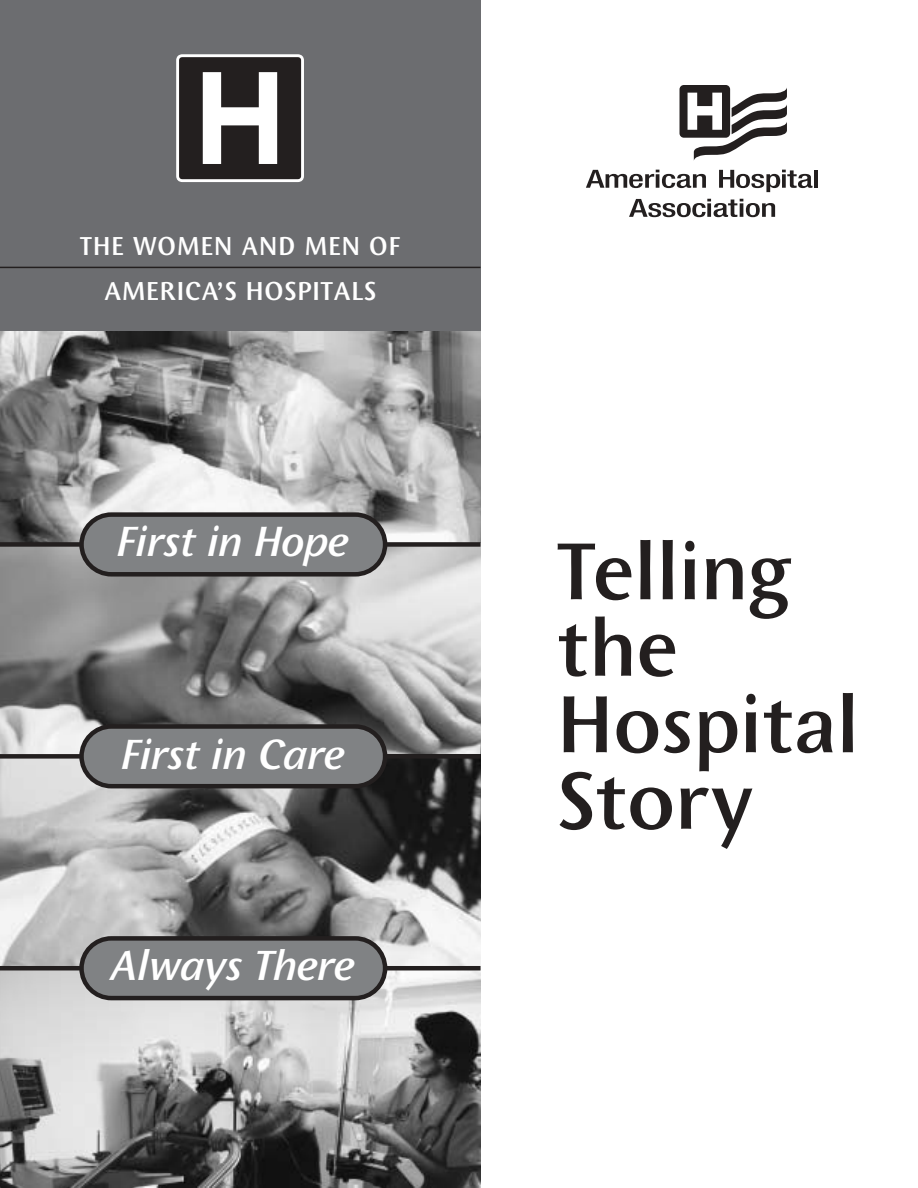
<style>
.page{position:relative;width:918px;height:1188px;background:#fff}
.page>*{position:absolute;margin:0;border:0;box-sizing:border-box;transform-origin:0 0}
.t1{font:500 84px/76.5px "Wunderlich";letter-spacing:-.01em;color:#231f1f}
.t2{font:italic 500 43.8px "Wunderlich";letter-spacing:-.03em;color:#fff}
.t3{font:500 27px/45px "Wunderlich";letter-spacing:.01em;color:#fff;text-align:center}
</style>
<div class="page">
<div style="left:680px;top:85px;width:50px;height:53px;background:#231f1f;border-radius:4px"></div>
<svg style="left:586px;top:170px;width:120px;height:18px"></svg>
<svg style="left:719px;top:170px;width:94px;height:22px"></svg>
<hr style="left:814px;top:170px;width:4px;height:18px;background:#231f1f">
<svg style="left:629px;top:199px;width:146px;height:18px"></svg>
<svg style="left:688px;top:87px;width:99px;height:74px"></svg>
<div style="left:0;top:0;width:481px;height:333px;background:#6c6d70"></div>
<hr style="left:0;top:267px;width:481px;height:1px;background:#231f1f">
<img style="left:0;top:332px;width:481px;height:210px">
<svg style="left:0;top:547px;width:481px;height:207px;background:#939393"></svg>
<svg style="left:0;top:759px;width:481px;height:207px;background:#8f8f8f"></svg>
<svg style="left:0;top:970px;width:481px;height:218px;background:#909090"></svg>
<div style="left:176px;top:54px;width:128px;height:128px;background:linear-gradient(to right,#fdfdfd,#fefefe);border-radius:6px"></div>
<div style="left:179px;top:57px;width:122px;height:122px;background:#231f1f;border-radius:3px"></div>
<svg style="left:203px;top:72px;width:74px;height:92px"></svg>
<div style="left:0;top:542px;width:481px;height:5px;background:#231f1f"></div>
<svg style="left:79px;top:512px;width:308px;height:65px;background:#747577"></svg>
<div style="left:0;top:754px;width:481px;height:5px;background:#231f1f"></div>
<svg style="left:79px;top:724px;width:308px;height:64px;background:#737475"></svg>
<hr style="left:0;top:966px;width:481px;height:4px;background:#231f1f">
<svg style="left:79px;top:936px;width:308px;height:64px;background:#757678"></svg>
<p class="t3" style="left:80px;top:226px;width:322px">THE WOMEN AND MEN OF<br>AMERICA’S HOSPITALS</p>
<h2 class="t2" style="left:117px;top:525px;width:234px">First in Hope</h2>
<h2 class="t2" style="left:121px;top:738px;width:226px">First in Care</h2>
<h2 class="t2" style="left:111px;top:949px;width:246px">Always There</h2>
<h1 class="t1" style="left:556px;top:541px;width:304px">Telling the<br>Hospital<br>Story</h1>
</div>
